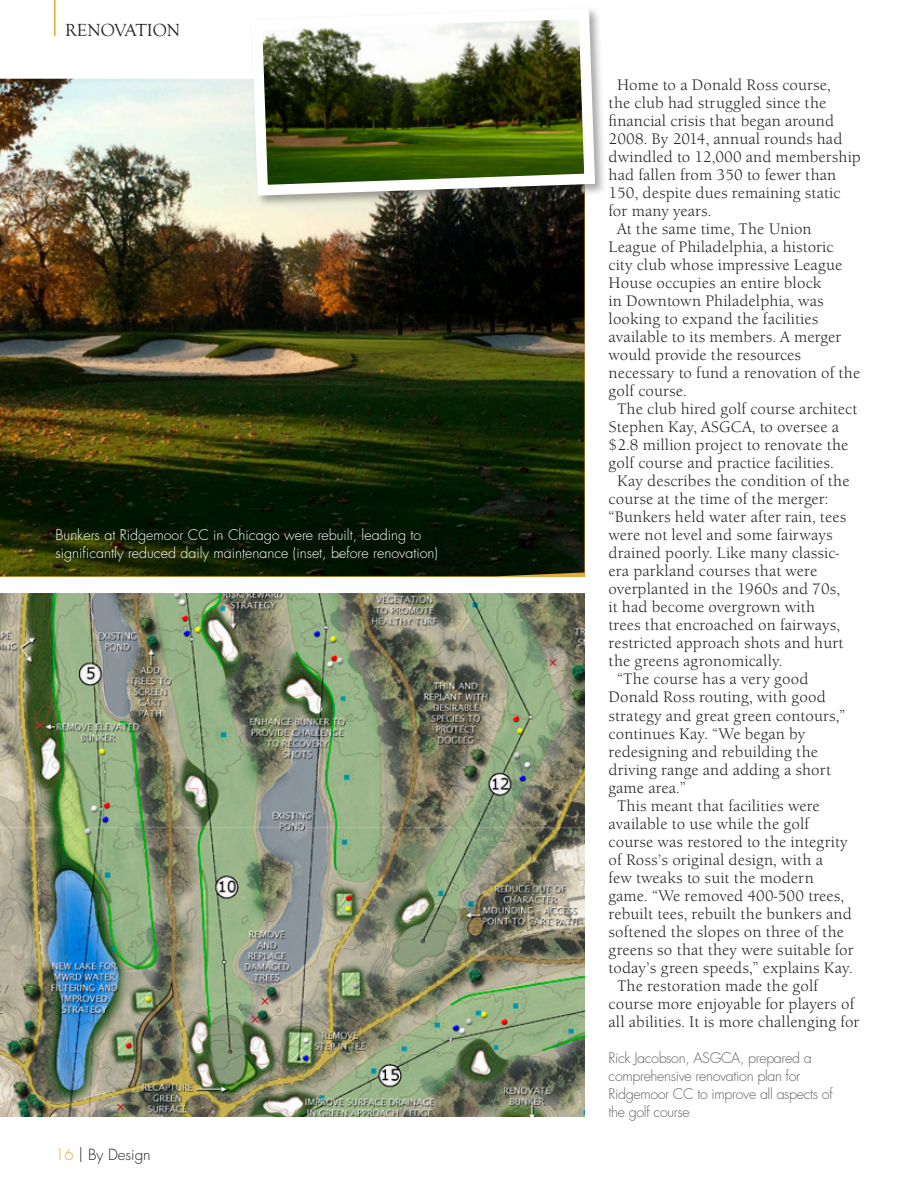
<style>
.page{position:relative;width:915px;height:1187px;background:#fff}
.page>*{position:absolute;margin:0;border:0;box-sizing:border-box;transform-origin:0 0}
.t1{font:18px "Goudy Old Style T";color:#231f20}
.t2{font:15.75px "Berkeley Old ITC";letter-spacing:.01em;color:#231f20}
.t3{font:300 15px "Futura";color:#231f20}
.t4{font:300 14.25px/18px "Futura";color:#fff}
.t5{font:300 14.25px/18px "Futura";letter-spacing:-.025em;color:#636366}
.s1{color:#e6a93b}
.s2{font-size:18px}
</style>
<div class="page">
<hr style="left:54px;top:0;width:2px;height:36px;background:#e6a93b">
<img style="left:0;top:593px;width:584px;height:523px">
<img style="left:0;top:79px;width:584px;height:497px">
<div style="left:249px;top:6px;width:358px;height:202px;background:#231f20;opacity:.4"></div>
<img style="left:246px;top:6px;width:354px;height:195px">
<p class="t1" style="left:65px;top:20px;width:117px">RENOVATION</p>
<p class="t4" style="left:56px;top:526px;width:384px">Bunkers at Ridgemoor CC in Chicago were rebuilt, leading to significantly reduced daily maintenance (inset, before renovation)</p>
<p class="t3" style="left:55px;top:1144px;width:97px"><span class="s1">16</span> <span class="s2">|</span> By Design</p>
<p class="t2" style="left:617px;top:76px;width:215px">Home to a Donald Ross course,</p>
<p class="t2" style="left:608px;top:94px;width:219px">the club had struggled since the</p>
<p class="t2" style="left:608px;top:112px;width:227px">financial crisis that began around</p>
<p class="t2" style="left:608px;top:130px;width:235px">2008. By 2014, annual rounds had</p>
<p class="t2" style="left:608px;top:148px;width:254px">dwindled to 12,000 and membership</p>
<p class="t2" style="left:608px;top:166px;width:229px">had fallen from 350 to fewer than</p>
<p class="t2" style="left:608px;top:184px;width:233px">150, despite dues remaining static</p>
<p class="t2" style="left:608px;top:202px;width:104px">for many years.</p>
<p class="t2" style="left:617px;top:220px;width:196px">At the same time, The Union</p>
<p class="t2" style="left:608px;top:238px;width:226px">League of Philadelphia, a historic</p>
<p class="t2" style="left:608px;top:256px;width:235px">city club whose impressive League</p>
<p class="t2" style="left:608px;top:274px;width:214px">House occupies an entire block</p>
<p class="t2" style="left:608px;top:292px;width:216px">in Downtown Philadelphia, was</p>
<p class="t2" style="left:608px;top:310px;width:211px">looking to expand the facilities</p>
<p class="t2" style="left:608px;top:328px;width:234px">available to its members. A merger</p>
<p class="t2" style="left:608px;top:346px;width:194px">would provide the resources</p>
<p class="t2" style="left:608px;top:364px;width:253px">necessary to fund a renovation of the</p>
<p class="t2" style="left:608px;top:382px;width:80px">golf course.</p>
<p class="t2" style="left:617px;top:400px;width:242px">The club hired golf course architect</p>
<p class="t2" style="left:608px;top:418px;width:232px">Stephen Kay, ASGCA, to oversee a</p>
<p class="t2" style="left:608px;top:436px;width:241px">$2.8 million project to renovate the</p>
<p class="t2" style="left:608px;top:454px;width:227px">golf course and practice facilities.</p>
<p class="t2" style="left:617px;top:472px;width:234px">Kay describes the condition of the</p>
<p class="t2" style="left:608px;top:490px;width:221px">course at the time of the merger:</p>
<p class="t2" style="left:608px;top:508px;width:239px">“Bunkers held water after rain, tees</p>
<p class="t2" style="left:608px;top:526px;width:226px">were not level and some fairways</p>
<p class="t2" style="left:608px;top:544px;width:232px">drained poorly. Like many classic-</p>
<p class="t2" style="left:608px;top:562px;width:210px">era parkland courses that were</p>
<p class="t2" style="left:608px;top:580px;width:233px">overplanted in the 1960s and 70s,</p>
<p class="t2" style="left:608px;top:598px;width:208px">it had become overgrown with</p>
<p class="t2" style="left:608px;top:616px;width:233px">trees that encroached on fairways,</p>
<p class="t2" style="left:608px;top:634px;width:236px">restricted approach shots and hurt</p>
<p class="t2" style="left:608px;top:652px;width:175px">the greens agronomically.</p>
<p class="t2" style="left:617px;top:670px;width:193px">“The course has a very good</p>
<p class="t2" style="left:608px;top:688px;width:219px">Donald Ross routing, with good</p>
<p class="t2" style="left:608px;top:706px;width:238px">strategy and great green contours,”</p>
<p class="t2" style="left:608px;top:724px;width:198px">continues Kay. “We began by</p>
<p class="t2" style="left:608px;top:742px;width:211px">redesigning and rebuilding the</p>
<p class="t2" style="left:608px;top:760px;width:224px">driving range and adding a short</p>
<p class="t2" style="left:608px;top:778px;width:79px">game area.”</p>
<p class="t2" style="left:617px;top:796px;width:204px">This meant that facilities were</p>
<p class="t2" style="left:608px;top:814px;width:202px">available to use while the golf</p>
<p class="t2" style="left:608px;top:832px;width:240px">course was restored to the integrity</p>
<p class="t2" style="left:608px;top:850px;width:216px">of Ross’s original design, with a</p>
<p class="t2" style="left:608px;top:868px;width:207px">few tweaks to suit the modern</p>
<p class="t2" style="left:608px;top:886px;width:237px">game. “We removed 400-500 trees,</p>
<p class="t2" style="left:608px;top:904px;width:244px">rebuilt tees, rebuilt the bunkers and</p>
<p class="t2" style="left:608px;top:922px;width:237px">softened the slopes on three of the</p>
<p class="t2" style="left:608px;top:940px;width:246px">greens so that they were suitable for</p>
<p class="t2" style="left:608px;top:958px;width:245px">today’s green speeds,” explains Kay.</p>
<p class="t2" style="left:617px;top:976px;width:202px">The restoration made the golf</p>
<p class="t2" style="left:608px;top:994px;width:247px">course more enjoyable for players of</p>
<p class="t2" style="left:608px;top:1012px;width:252px">all abilities. It is more challenging for</p>
<p class="t5" style="left:608px;top:1048px;width:226px">Rick Jacobson, ASGCA, prepared a comprehensive renovation plan for<br>Ridgemoor CC to improve all aspects of the golf course</p>
</div>
